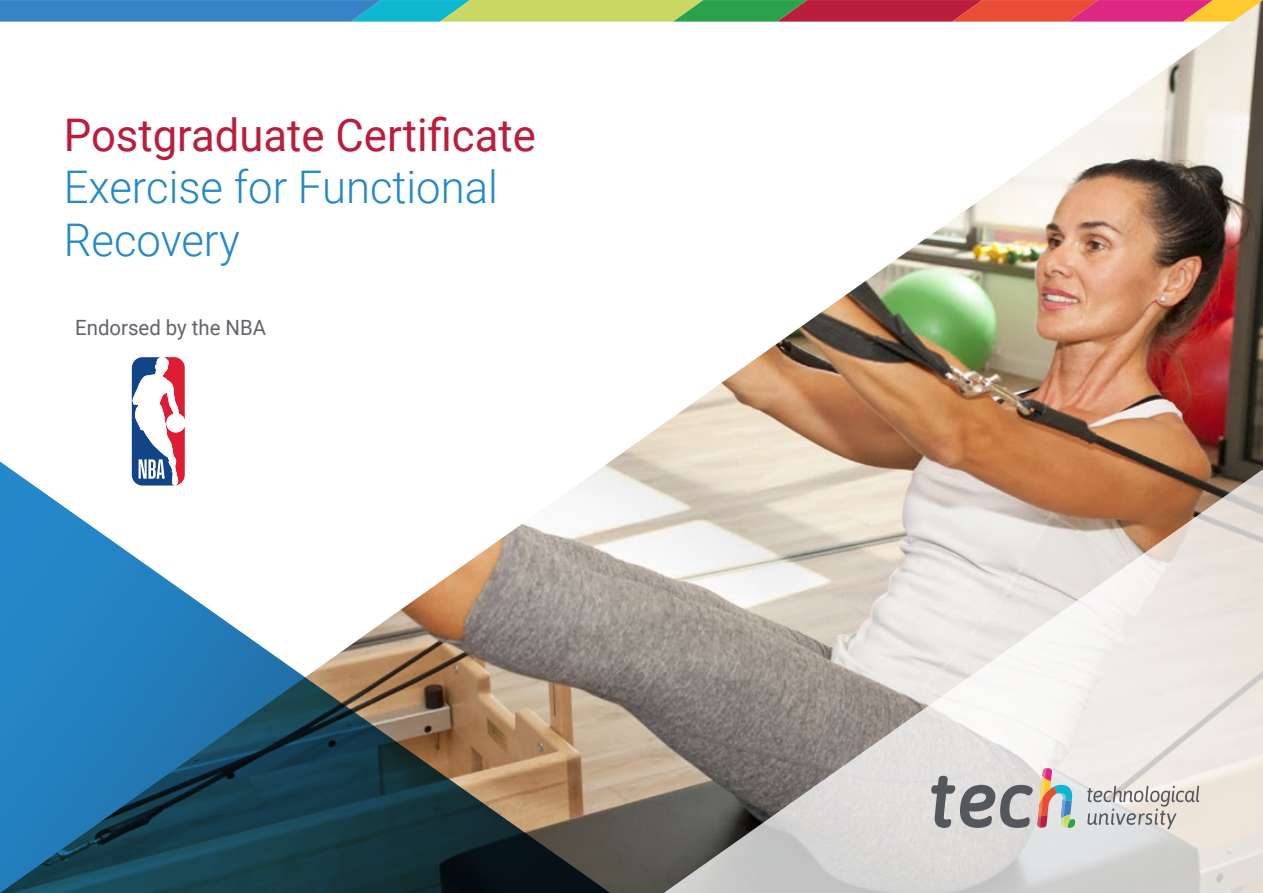
<style>
.page{position:relative;width:1263px;height:893px;background:#fff}
.page>*{position:absolute;margin:0;border:0;box-sizing:border-box;transform-origin:0 0}
.t1{font:300 45px/52.5px "Roboto";color:#2488c9}
.t2{font:45px "Roboto";color:#ba1e3c}
.t3{font:21px "Roboto";color:#61646a}
</style>
<div class="page">
<img style="left:0;top:0;width:1263px;height:454px">
<svg style="left:640px;top:454px;width:623px;height:439px;background:#cdc4bc"></svg>
<svg style="left:0;top:446px;width:640px;height:447px"></svg>
<svg style="left:132px;top:357px;width:53px;height:129px"></svg>
<svg style="left:931px;top:768px;width:144px;height:60px;background:#b4b1b0"></svg>
<svg style="left:1087px;top:786px;width:112px;height:43px;background:#ccc9c5"></svg>
<p class="t2" style="left:64px;top:103px;width:474px">Postgraduate Certificate</p>
<p class="t1" style="left:64px;top:159px;width:436px">Exercise for Functional<br>Recovery</p>
<p class="t3" style="left:75px;top:313px;width:192px">Endorsed by the NBA</p>
</div>
